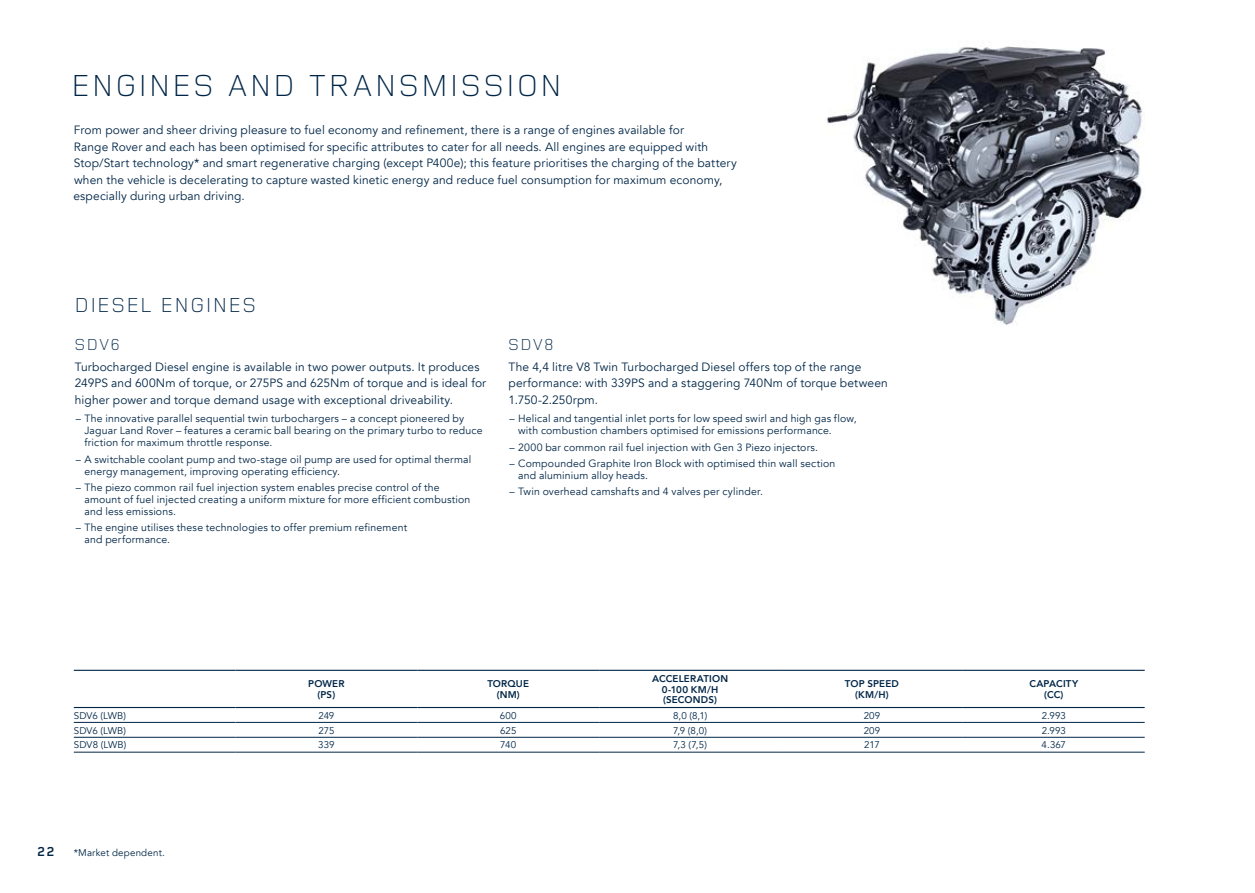
<style>
.page{position:relative;width:1255px;height:893px;background:#fff}
.page>*{position:absolute;margin:0;border:0;box-sizing:border-box;transform-origin:0 0}
.t1{font:300 31.5px "Land Rover Wide";letter-spacing:-.01em;color:#002647}
.t2{font:300 21px "Land Rover Wide";letter-spacing:-.01em;color:#002647}
.t3{font:300 16.5px "Land Rover Wide";letter-spacing:.005em;color:#002647}
.t4{font:700 13.5px "Land Rover Wide";color:#002647}
.t5{font:12px/16.5px "Avenir LT Com";letter-spacing:.01em;color:#002647}
.t6{font:10.5px/12px "Avenir LT Com";letter-spacing:.015em;color:#002647}
.t7{font:9.75px "Avenir LT Com";letter-spacing:.015em;color:#002647}
.t8{font:800 9.75px/10.5px "Avenir LT Com";letter-spacing:.02em;color:#002647;text-align:center}
</style>
<div class="page">
<img style="left:827px;top:46px;width:316px;height:279px">
<hr style="left:74px;top:722px;width:161px;height:1px;background:#002647">
<hr style="left:235px;top:722px;width:182px;height:1px;background:#002647">
<hr style="left:417px;top:722px;width:182px;height:1px;background:#002647">
<hr style="left:599px;top:722px;width:182px;height:1px;background:#002647">
<hr style="left:781px;top:722px;width:181px;height:1px;background:#002647">
<hr style="left:962px;top:722px;width:182px;height:1px;background:#002647">
<hr style="left:74px;top:670px;width:161px;height:1px;background:#002647">
<hr style="left:235px;top:670px;width:182px;height:1px;background:#002647">
<hr style="left:417px;top:670px;width:182px;height:1px;background:#002647">
<hr style="left:599px;top:670px;width:182px;height:1px;background:#002647">
<hr style="left:781px;top:670px;width:181px;height:1px;background:#002647">
<hr style="left:962px;top:670px;width:182px;height:1px;background:#002647">
<hr style="left:74px;top:737px;width:161px;height:1px;background:#002647">
<hr style="left:235px;top:737px;width:182px;height:1px;background:#002647">
<hr style="left:417px;top:737px;width:182px;height:1px;background:#002647">
<hr style="left:599px;top:737px;width:182px;height:1px;background:#002647">
<hr style="left:781px;top:737px;width:181px;height:1px;background:#002647">
<hr style="left:962px;top:737px;width:182px;height:1px;background:#002647">
<hr style="left:74px;top:752px;width:161px;height:1px;background:#002647">
<hr style="left:235px;top:752px;width:182px;height:1px;background:#002647">
<hr style="left:417px;top:752px;width:182px;height:1px;background:#002647">
<hr style="left:599px;top:752px;width:182px;height:1px;background:#002647">
<hr style="left:781px;top:752px;width:181px;height:1px;background:#002647">
<hr style="left:962px;top:752px;width:182px;height:1px;background:#002647">
<hr style="left:74px;top:707px;width:161px;height:1px;background:#002647">
<hr style="left:235px;top:707px;width:182px;height:1px;background:#002647">
<hr style="left:417px;top:707px;width:182px;height:1px;background:#002647">
<hr style="left:599px;top:707px;width:182px;height:1px;background:#002647">
<hr style="left:781px;top:707px;width:181px;height:1px;background:#002647">
<hr style="left:962px;top:707px;width:182px;height:1px;background:#002647">
<h1 class="t1" style="left:70px;top:64px;width:494px">ENGINES AND TRANSMISSION</h1>
<p class="t5" style="left:73px;top:122px;width:665px">From power and sheer driving pleasure to fuel economy and refinement, there is a range of engines available for<br>Range Rover and each has been optimised for specific attributes to cater for all needs. All engines are equipped with Stop/Start technology* and smart regenerative charging (except P400e); this feature prioritises the charging of the battery when the vehicle is decelerating to capture wasted kinetic energy and reduce fuel consumption for maximum economy, especially during urban driving.</p>
<h2 class="t2" style="left:74px;top:291px;width:185px">DIESEL ENGINES</h2>
<h3 class="t3" style="left:74px;top:333px;width:48px">SDV6</h3>
<p class="t5" style="left:75px;top:359px;width:413px">Turbocharged Diesel engine is available in two power outputs. It produces<br>249PS and 600Nm of torque, or 275PS and 625Nm of torque and is ideal for higher power and torque demand usage with exceptional driveability.</p>
<p class="t6" style="left:84px;top:413px;width:399px;text-indent:-9px">– The innovative parallel sequential twin turbochargers – a concept pioneered by<br>Jaguar Land Rover – features a ceramic ball bearing on the primary turbo to reduce friction for maximum throttle response.</p>
<p class="t6" style="left:84px;top:453px;width:388px;text-indent:-9px">– A switchable coolant pump and two-stage oil pump are used for optimal thermal energy management, improving operating efficiency.</p>
<p class="t6" style="left:84px;top:481px;width:387px;text-indent:-9px">– The piezo common rail fuel injection system enables precise control of the amount of fuel injected creating a uniform mixture for more efficient combustion and less emissions.</p>
<p class="t6" style="left:84px;top:522px;width:324px;text-indent:-9px">– The engine utilises these technologies to offer premium refinement and performance.</p>
<h3 class="t3" style="left:507px;top:333px;width:49px">SDV8</h3>
<p class="t5" style="left:508px;top:359px;width:381px">The 4,4 litre V8 Twin Turbocharged Diesel offers top of the range performance: with 339PS and a staggering 740Nm of torque between<br>1.750-2.250rpm.</p>
<p class="t6" style="left:518px;top:413px;width:340px;text-indent:-9px">– Helical and tangential inlet ports for low speed swirl and high gas flow, with combustion chambers optimised for emissions performance.</p>
<p class="t6" style="left:509px;top:441px;width:310px">– 2000 bar common rail fuel injection with Gen 3 Piezo injectors.</p>
<p class="t6" style="left:518px;top:457px;width:319px;text-indent:-9px">– Compounded Graphite Iron Block with optimised thin wall section and aluminium alloy heads.</p>
<p class="t6" style="left:509px;top:486px;width:255px">– Twin overhead camshafts and 4 valves per cylinder.</p>
<p class="t8" style="left:308px;top:679px;width:38px">POWER (PS)</p>
<p class="t8" style="left:487px;top:679px;width:43px">TORQUE (NM)</p>
<p class="t8" style="left:652px;top:673px;width:78px">ACCELERATION<br>0-100 KM/H (SECONDS)</p>
<p class="t8" style="left:844px;top:679px;width:56px">TOP SPEED (KM/H)</p>
<p class="t8" style="left:1029px;top:679px;width:50px">CAPACITY (CC)</p>
<p class="t7" style="left:74px;top:710px;width:54px">SDV6 (LWB)</p>
<p class="t7" style="left:318px;top:710px;width:17px">249</p>
<p class="t7" style="left:500px;top:710px;width:18px">600</p>
<p class="t7" style="left:673px;top:710px;width:36px">8,0 (8,1)</p>
<p class="t7" style="left:863px;top:710px;width:18px">209</p>
<p class="t7" style="left:1041px;top:710px;width:26px">2.993</p>
<p class="t7" style="left:74px;top:724px;width:54px">SDV6 (LWB)</p>
<p class="t7" style="left:318px;top:724px;width:18px">275</p>
<p class="t7" style="left:500px;top:724px;width:18px">625</p>
<p class="t7" style="left:673px;top:724px;width:36px">7,9 (8,0)</p>
<p class="t7" style="left:863px;top:724px;width:18px">209</p>
<p class="t7" style="left:1041px;top:724px;width:26px">2.993</p>
<p class="t7" style="left:74px;top:739px;width:54px">SDV8 (LWB)</p>
<p class="t7" style="left:318px;top:739px;width:18px">339</p>
<p class="t7" style="left:500px;top:739px;width:17px">740</p>
<p class="t7" style="left:673px;top:739px;width:35px">7,3 (7,5)</p>
<p class="t7" style="left:864px;top:739px;width:17px">217</p>
<p class="t7" style="left:1041px;top:739px;width:26px">4.367</p>
<p class="t4" style="left:37px;top:842px;width:20px">22</p>
<p class="t7" style="left:74px;top:847px;width:92px">*Market dependent.</p>
</div>
